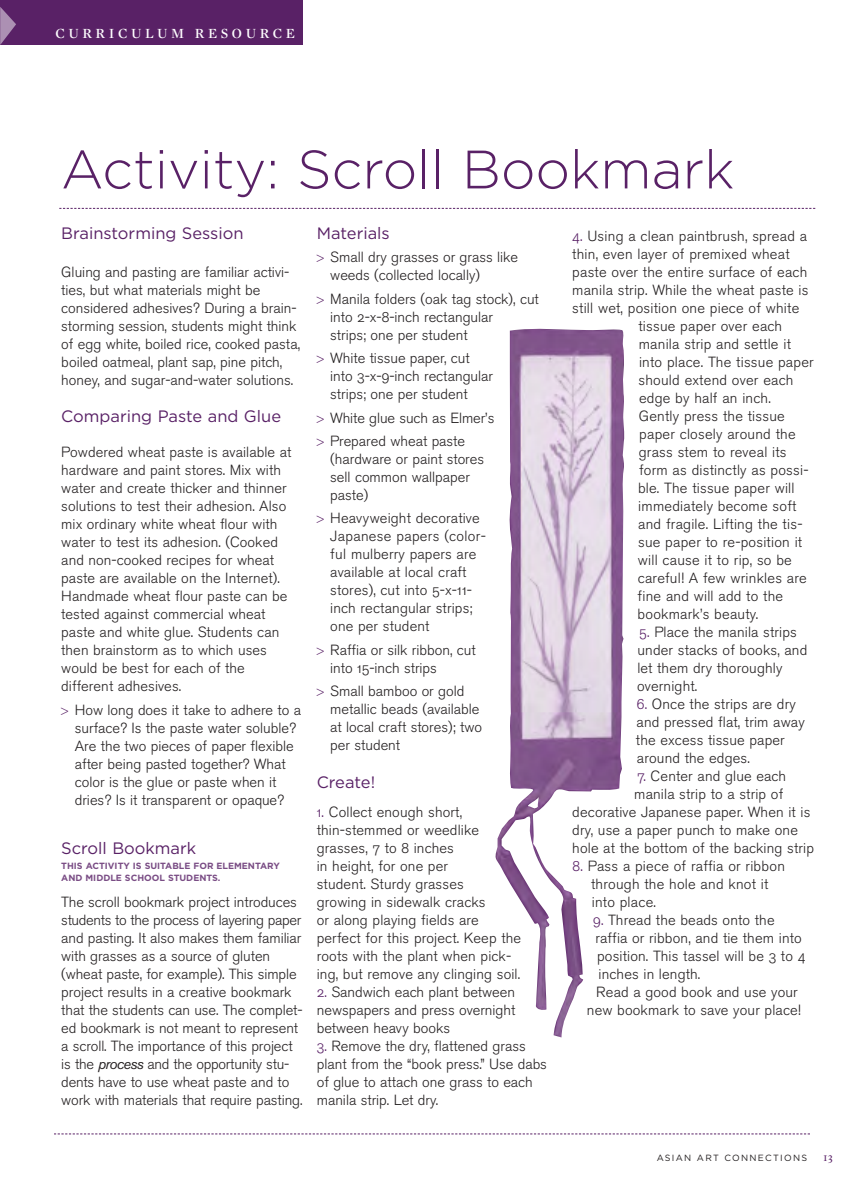
<style>
.page{position:relative;width:864px;height:1188px;background:#fff}
.page>*{position:absolute;margin:0;border:0;box-sizing:border-box;transform-origin:0 0}
.t1{font:300 54px "Gotham";color:#592166}
.t2{font:16.5px "Gotham";color:#592166}
.t3{font:14.7px/18px "Akzidenz Grotesk BE Light Os F";letter-spacing:.005em;color:#231f20}
.t4{font:14.25px "Mercury Display HTF Semi";letter-spacing:.255em;color:#fff}
.t5{font:12px "Requiem Text HTF Roman";color:#592166}
.t6{font:700 9px/12px "Gotham";color:#7a4d85}
.t7{font:9px "Gotham";letter-spacing:.145em;color:#231f20}
.s1{font-size:10.5px;color:#592166}
.s2{font-family:"Akzidenz Grotesk BE";font-style:italic}
.s3{color:#592166}
</style>
<div class="page">
<div style="left:0;top:0;width:303px;height:45px;background:#592166"></div>
<svg style="left:0;top:7px;width:16px;height:38px"></svg>
<svg style="left:54px;top:1134px;width:756px;height:1px"></svg>
<svg style="left:59px;top:208px;width:756px;height:1px"></svg>
<img style="left:495px;top:328px;width:129px;height:709px">
<p class="t4" style="left:56px;top:25px;width:241px">CURRICULUM RESOURCE</p>
<h1 class="t1" style="left:61px;top:138px;width:675px">Activity: Scroll Bookmark</h1>
<p class="t2" style="left:61px;top:224px;width:184px">Brainstorming Session</p>
<p class="t3" style="left:61px;top:264px;width:240px">Gluing and pasting are familiar activi&shy;ties, but what materials might be considered adhesives? During a brain&shy;storming session, students might think of egg white, boiled rice, cooked pasta, boiled oatmeal, plant sap, pine pitch, honey, and sugar-and-water solutions.</p>
<p class="t2" style="left:61px;top:407px;width:221px">Comparing Paste and Glue</p>
<p class="t3" style="left:61px;top:444px;width:232px">Powdered wheat paste is available at hardware and paint stores. Mix with water and create thicker and thinner solutions to test their adhesion. Also mix ordinary white wheat flour with water to test its adhesion. (Cooked and non-cooked recipes for wheat paste are available on the Internet).<br>Handmade wheat flour paste can be tested against commercial wheat paste and white glue. Students can then brainstorm as to which uses would be best for each of the different adhesives.</p>
<p class="t3" style="left:75px;top:702px;width:228px;text-indent:-14px"><span class="s1">&gt;</span> How long does it take to adhere to a surface? Is the paste water soluble?<br>Are the two pieces of paper flexible after being pasted together? What color is the glue or paste when it dries? Is it transparent or opaque?</p>
<p class="t2" style="left:61px;top:839px;width:136px">Scroll Bookmark</p>
<p class="t6" style="left:61px;top:860px;width:220px">THIS ACTIVITY IS SUITABLE FOR ELEMENTARY<br>AND MIDDLE SCHOOL STUDENTS.</p>
<p class="t3" style="left:61px;top:894px;width:243px">The scroll bookmark project introduces students to the process of layering paper and pasting. It also makes them familiar with grasses as a source of gluten (wheat paste, for example). This simple project results in a creative bookmark that the students can use. The complet&shy;ed bookmark is not meant to represent a scroll. The importance of this project is the <span class="s2">process</span> and the opportunity stu&shy;dents have to use wheat paste and to work with materials that require pasting.</p>
<p class="t2" style="left:317px;top:224px;width:75px">Materials</p>
<p class="t3" style="left:330px;top:249px;width:189px;text-indent:-14px"><span class="s1">&gt;</span> Small dry grasses or grass like weeds (collected locally)</p>
<p class="t3" style="left:330px;top:291px;width:210px;text-indent:-14px"><span class="s1">&gt;</span> Manila folders (oak tag stock), cut into 2-x-8-inch rectangular<br>strips; one per student</p>
<p class="t3" style="left:330px;top:350px;width:164px;text-indent:-14px"><span class="s1">&gt;</span> White tissue paper, cut into 3-x-9-inch rectangular strips; one per student</p>
<p class="t3" style="left:317px;top:407px;width:179px;line-height:23.4px"><span class="s1">&gt;</span> White glue such as Elmer’s <span class="s1">&gt;</span> Prepared wheat paste</p>
<p class="t3" style="left:330px;top:451px;width:155px">(hardware or paint stores sell common wallpaper paste)</p>
<p class="t3" style="left:330px;top:510px;width:157px;text-indent:-14px"><span class="s1">&gt;</span> Heavyweight decorative<br>Japanese papers (color&shy;ful mulberry papers are available at local craft stores), cut into 5-x-11- inch rectangular strips; one per student</p>
<p class="t3" style="left:330px;top:642px;width:147px;text-indent:-14px"><span class="s1">&gt;</span> Raffia or silk ribbon, cut into 15-inch strips</p>
<p class="t3" style="left:330px;top:683px;width:153px;text-indent:-14px"><span class="s1">&gt;</span> Small bamboo or gold metallic beads (available at local craft stores); two per student</p>
<p class="t2" style="left:317px;top:772px;width:60px">Create!</p>
<p class="t3" style="left:317px;top:804px;width:206px"><span class="s3">1.</span> Collect enough short, thin-stemmed or weedlike grasses, 7 to 8 inches<br>in height, for one per<br>student. Sturdy grasses<br>growing in sidewalk cracks<br>or along playing fields are perfect for this project. Keep the roots with the plant when pick&shy;ing, but remove any clinging soil.</p>
<p class="t3" style="left:317px;top:984px;width:200px;text-align:justify"><span class="s3">2.</span> Sandwich each plant between newspapers and press overnight between heavy books</p>
<p class="t3" style="left:317px;top:1038px;width:232px"><span class="s3">3.</span> Remove the dry, flattened grass plant from the “book press.” Use dabs of glue to attach one grass to each manila strip. Let dry.</p>
<p class="t3" style="left:572px;top:228px;width:236px"><span class="s3">4.</span> Using a clean paintbrush, spread a</p>
<p class="t3" style="left:572px;top:246px;width:219px">thin, even layer of premixed wheat</p>
<p class="t3" style="left:572px;top:264px;width:237px">paste over the entire surface of each</p>
<p class="t3" style="left:572px;top:282px;width:238px">manila strip. While the wheat paste is</p>
<p class="t3" style="left:572px;top:300px;width:229px">still wet, position one piece of white</p>
<p class="t3" style="left:638px;top:318px;width:145px">tissue paper over each</p>
<p class="t3" style="left:639px;top:336px;width:154px">manila strip and settle it</p>
<p class="t3" style="left:639px;top:354px;width:176px">into place. The tissue paper</p>
<p class="t3" style="left:639px;top:372px;width:156px">should extend over each</p>
<p class="t3" style="left:639px;top:390px;width:133px">edge by half an inch.</p>
<p class="t3" style="left:639px;top:408px;width:148px">Gently press the tissue</p>
<p class="t3" style="left:639px;top:426px;width:158px">paper closely around the</p>
<p class="t3" style="left:639px;top:444px;width:149px">grass stem to reveal its</p>
<p class="t3" style="left:639px;top:462px;width:171px">form as distinctly as possi-</p>
<p class="t3" style="left:638px;top:480px;width:158px">ble. The tissue paper will</p>
<p class="t3" style="left:638px;top:498px;width:160px">immediately become soft</p>
<p class="t3" style="left:638px;top:516px;width:166px">and fragile. Lifting the tis-</p>
<p class="t3" style="left:638px;top:534px;width:166px">sue paper to re-position it</p>
<p class="t3" style="left:638px;top:552px;width:155px">will cause it to rip, so be</p>
<p class="t3" style="left:638px;top:570px;width:171px">careful! A few wrinkles are</p>
<p class="t3" style="left:638px;top:588px;width:147px">fine and will add to the</p>
<p class="t3" style="left:638px;top:606px;width:122px">bookmark’s beauty.</p>
<p class="t3" style="left:637px;top:624px;width:172px"><span class="s3">5.</span> Place the manila strips under stacks of books, and let them dry thoroughly overnight.</p>
<p class="t3" style="left:636px;top:696px;width:170px"><span class="s3">6.</span> Once the strips are dry and pressed flat, trim away the excess tissue paper around the edges.</p>
<p class="t3" style="left:637px;top:768px;width:151px"><span class="s3">7.</span> Center and glue each</p>
<p class="t3" style="left:634px;top:786px;width:150px">manila strip to a strip of</p>
<p class="t3" style="left:572px;top:804px;width:240px">decorative Japanese paper. When it is</p>
<p class="t3" style="left:572px;top:822px;width:227px">dry, use a paper punch to make one</p>
<p class="t3" style="left:572px;top:840px;width:243px">hole at the bottom of the backing strip</p>
<p class="t3" style="left:591px;top:858px;width:195px;text-indent:-18px"><span class="s3">8.</span> Pass a piece of raffia or ribbon through the hole and knot it into place.</p>
<p class="t3" style="left:593px;top:912px;width:183px"><span class="s3">9.</span> Thread the beads onto the</p>
<p class="t3" style="left:595px;top:930px;width:208px">raffia or ribbon, and tie them into</p>
<p class="t3" style="left:597px;top:948px;width:210px">position. This tassel will be 3 to 4</p>
<p class="t3" style="left:599px;top:966px;width:103px">inches in length.</p>
<p class="t3" style="left:596px;top:984px;width:203px">Read a good book and use your</p>
<p class="t3" style="left:587px;top:1002px;width:216px">new bookmark to save your place!</p>
<p class="t7" style="left:657px;top:1153px;width:152px">ASIAN ART CONNECTIONS</p>
<p class="t5" style="left:823px;top:1150px;width:11px">13</p>
</div>
